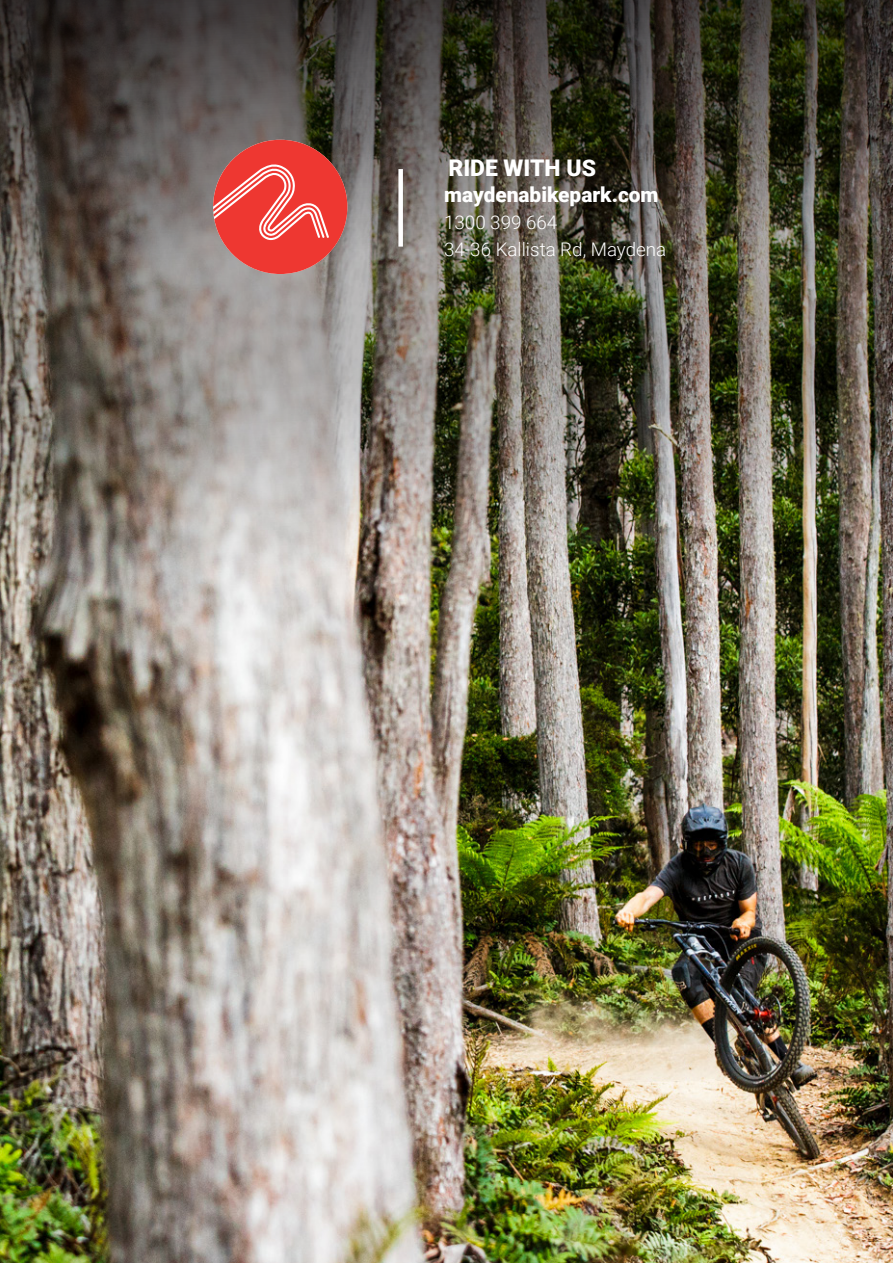
<style>
.page{position:relative;width:893px;height:1263px;background:#fff}
.page>*{position:absolute;margin:0;border:0;box-sizing:border-box;transform-origin:0 0}
.t1{font:900 22.95px "Roboto";color:#fff}
.t2{font:900 20.85px "Roboto";color:#fff}
.t3{font:300 18.75px "Roboto";color:#fff}
</style>
<div class="page">
<img style="left:0;top:601px;width:893px;height:662px">
<img style="left:0;top:0;width:893px;height:601px">
<div style="left:398px;top:169px;width:5px;height:78px;background:#fff"></div>
<svg style="left:213px;top:140px;width:134px;height:134px;background:#d75651"></svg>
<p class="t1" style="left:448px;top:152px;width:149px">RIDE WITH US</p>
<p class="t2" style="left:444px;top:180px;width:216px">maydenabikepark.com</p>
<p class="t3" style="left:444px;top:209px;width:115px">1300 399 664</p>
<p class="t3" style="left:444px;top:236px;width:224px">34-36 Kallista Rd, Maydena</p>
</div>
